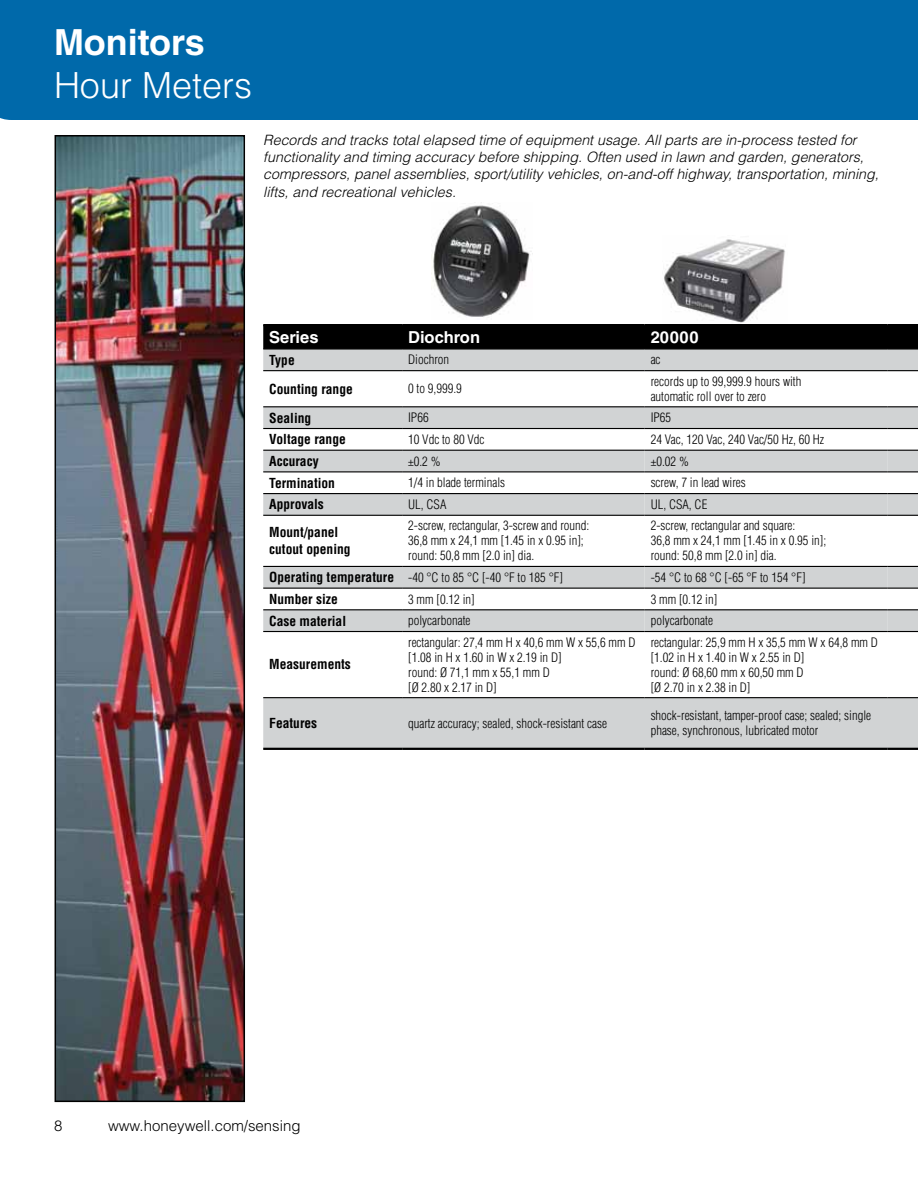
<style>
.page{position:relative;width:918px;height:1188px;background:#fff}
.page>*{position:absolute;margin:0;border:0;box-sizing:border-box;transform-origin:0 0}
.t1{font:300 36px "Helvetica LT Std";color:#fff}
.t2{font:700 36px "Helvetica LT Std";color:#fff}
.t3{font:700 16.5px "Helvetica LT Std";color:#fff}
.t4{font:300 15px "Helvetica LT Std";color:#000}
.t5{font:italic 300 14.25px/17.1px "Helvetica LT Std";color:#000}
.t6{font:700 condensed 13.5px/16.5px "Helvetica LT Std";color:#000}
.t7{font:300 condensed 12.75px/15px "Helvetica LT Std";color:#000}
.s1{font-weight:700;font-size:13.5px}
</style>
<div class="page">
<div style="left:0;top:0;width:918px;height:120px;background:#0069aa"></div>
<div style="left:263px;top:326px;width:655px;height:22px;background:#000"></div>
<svg style="left:263px;top:350px;width:655px;height:398px"></svg>
<svg style="left:645px;top:451px;width:242px;height:180px"></svg>
<hr style="left:263px;top:348px;width:139px;height:2px;background:#000">
<hr style="left:402px;top:348px;width:243px;height:2px;background:#000">
<hr style="left:645px;top:348px;width:242px;height:2px;background:#000">
<hr style="left:887px;top:348px;width:31px;height:2px;background:#000">
<hr style="left:263px;top:324px;width:139px;height:2px;background:#000">
<hr style="left:402px;top:324px;width:243px;height:2px;background:#000">
<hr style="left:645px;top:324px;width:242px;height:2px;background:#000">
<hr style="left:887px;top:324px;width:31px;height:2px;background:#000">
<hr style="left:402px;top:748px;width:243px;height:2px;background:#000">
<hr style="left:645px;top:748px;width:242px;height:2px;background:#000">
<hr style="left:887px;top:748px;width:31px;height:2px;background:#000">
<hr style="left:263px;top:748px;width:139px;height:2px;background:#000">
<hr style="left:263px;top:370px;width:139px;height:1px;background:#000">
<hr style="left:402px;top:370px;width:243px;height:1px;background:#000">
<hr style="left:645px;top:370px;width:242px;height:1px;background:#000">
<hr style="left:887px;top:370px;width:31px;height:1px;background:#000">
<hr style="left:263px;top:406px;width:139px;height:1px;background:#000">
<hr style="left:402px;top:406px;width:243px;height:1px;background:#000">
<hr style="left:645px;top:406px;width:242px;height:1px;background:#000">
<hr style="left:887px;top:406px;width:31px;height:1px;background:#000">
<hr style="left:263px;top:428px;width:139px;height:1px;background:#000">
<hr style="left:402px;top:428px;width:243px;height:1px;background:#000">
<hr style="left:645px;top:428px;width:242px;height:1px;background:#000">
<hr style="left:887px;top:428px;width:31px;height:1px;background:#000">
<hr style="left:263px;top:450px;width:139px;height:1px;background:#000">
<hr style="left:402px;top:450px;width:243px;height:1px;background:#000">
<hr style="left:645px;top:450px;width:242px;height:1px;background:#000">
<hr style="left:887px;top:450px;width:31px;height:1px;background:#000">
<hr style="left:263px;top:471px;width:139px;height:1px;background:#000">
<hr style="left:402px;top:471px;width:243px;height:1px;background:#000">
<hr style="left:645px;top:471px;width:242px;height:1px;background:#000">
<hr style="left:887px;top:471px;width:31px;height:1px;background:#000">
<hr style="left:263px;top:493px;width:139px;height:1px;background:#000">
<hr style="left:402px;top:493px;width:243px;height:1px;background:#000">
<hr style="left:645px;top:493px;width:242px;height:1px;background:#000">
<hr style="left:887px;top:493px;width:31px;height:1px;background:#000">
<hr style="left:263px;top:515px;width:139px;height:1px;background:#000">
<hr style="left:402px;top:515px;width:243px;height:1px;background:#000">
<hr style="left:645px;top:515px;width:242px;height:1px;background:#000">
<hr style="left:887px;top:515px;width:31px;height:1px;background:#000">
<hr style="left:263px;top:566px;width:139px;height:1px;background:#000">
<hr style="left:402px;top:566px;width:243px;height:1px;background:#000">
<hr style="left:645px;top:566px;width:242px;height:1px;background:#000">
<hr style="left:887px;top:566px;width:31px;height:1px;background:#000">
<hr style="left:263px;top:588px;width:139px;height:1px;background:#000">
<hr style="left:402px;top:588px;width:243px;height:1px;background:#000">
<hr style="left:645px;top:588px;width:242px;height:1px;background:#000">
<hr style="left:887px;top:588px;width:31px;height:1px;background:#000">
<hr style="left:263px;top:609px;width:139px;height:1px;background:#000">
<hr style="left:402px;top:609px;width:243px;height:1px;background:#000">
<hr style="left:645px;top:609px;width:242px;height:1px;background:#000">
<hr style="left:887px;top:609px;width:31px;height:1px;background:#000">
<hr style="left:263px;top:631px;width:139px;height:1px;background:#000">
<hr style="left:402px;top:631px;width:243px;height:1px;background:#000">
<hr style="left:645px;top:631px;width:242px;height:1px;background:#000">
<hr style="left:887px;top:631px;width:31px;height:1px;background:#000">
<hr style="left:263px;top:697px;width:139px;height:1px;background:#000">
<hr style="left:402px;top:697px;width:243px;height:1px;background:#000">
<hr style="left:645px;top:697px;width:242px;height:1px;background:#000">
<hr style="left:887px;top:697px;width:31px;height:1px;background:#000">
<img style="left:58px;top:138px;width:184px;height:961px">
<div style="left:55px;top:135px;width:190px;height:967px;border:2px solid #000"></div>
<img style="left:432px;top:205px;width:101px;height:112px">
<img style="left:663px;top:239px;width:122px;height:84px">
<h1 class="t2" style="left:54px;top:20px;width:152px">Monitors</h1>
<h1 class="t1" style="left:54px;top:63px;width:200px">Hour Meters</h1>
<p class="t5" style="left:263px;top:132px;width:617px">Records and tracks total elapsed time of equipment usage. All parts are in-process tested for functionality and timing accuracy before shipping. Often used in lawn and garden, generators, compressors, panel assemblies, sport/utility vehicles, on-and-off highway, transportation, mining, lifts, and recreational vehicles.</p>
<p class="t3" style="left:269px;top:327px;width:51px">Series</p>
<p class="t3" style="left:408px;top:327px;width:73px">Diochron</p>
<p class="t3" style="left:651px;top:327px;width:49px">20000</p>
<p class="t6" style="left:269px;top:351px;width:27px">Type</p>
<p class="t7" style="left:408px;top:352px;width:43px">Diochron</p>
<p class="t7" style="left:651px;top:352px;width:11px">ac</p>
<p class="t6" style="left:269px;top:380px;width:85px">Counting range</p>
<p class="t7" style="left:408px;top:381px;width:55px">0 to 9,999.9</p>
<p class="t7" style="left:651px;top:374px;width:152px">records up to 99,999.9 hours with automatic roll over to zero</p>
<p class="t6" style="left:269px;top:409px;width:44px">Sealing</p>
<p class="t7" style="left:408px;top:410px;width:22px">IP66</p>
<p class="t7" style="left:651px;top:410px;width:22px">IP65</p>
<p class="t6" style="left:269px;top:431px;width:78px">Voltage range</p>
<p class="t7" style="left:408px;top:432px;width:78px">10 Vdc to 80 Vdc</p>
<p class="t7" style="left:651px;top:432px;width:175px">24 Vac, 120 Vac, 240 Vac/50 Hz, 60 Hz</p>
<p class="t6" style="left:269px;top:453px;width:51px">Accuracy</p>
<p class="t7" style="left:408px;top:453px;width:34px">±0.2 %</p>
<p class="t7" style="left:651px;top:453px;width:40px">±0.02 %</p>
<p class="t6" style="left:269px;top:474px;width:67px">Termination</p>
<p class="t7" style="left:408px;top:475px;width:99px">1/4 in blade terminals</p>
<p class="t7" style="left:651px;top:475px;width:97px">screw, 7 in lead wires</p>
<p class="t6" style="left:269px;top:496px;width:56px">Approvals</p>
<p class="t7" style="left:408px;top:497px;width:40px">UL, CSA</p>
<p class="t7" style="left:651px;top:497px;width:58px">UL, CSA, CE</p>
<p class="t6" style="left:269px;top:524px;width:83px">Mount/panel cutout opening</p>
<p class="t7" style="left:408px;top:518px;width:183px">2-screw, rectangular, 3-screw and round:<br>36,8 mm x 24,1 mm [1.45 in x 0.95 in]; round: 50,8 mm [2.0 in] dia.</p>
<p class="t7" style="left:651px;top:518px;width:177px">2-screw, rectangular and square:<br>36,8 mm x 24,1 mm [1.45 in x 0.95 in]; round: 50,8 mm [2.0 in] dia.</p>
<p class="t7" style="left:269px;top:570px;width:295px"><span class="s1">Operating temperature</span> -40 °C to 85 °C [-40 °F to 185 °F]</p>
<p class="t7" style="left:651px;top:570px;width:156px">-54 °C to 68 °C [-65 °F to 154 °F]</p>
<p class="t6" style="left:269px;top:591px;width:70px">Number size</p>
<p class="t7" style="left:408px;top:591px;width:68px">3 mm [0.12 in]</p>
<p class="t7" style="left:651px;top:591px;width:68px">3 mm [0.12 in]</p>
<p class="t6" style="left:269px;top:612px;width:78px">Case material</p>
<p class="t7" style="left:408px;top:613px;width:64px">polycarbonate</p>
<p class="t7" style="left:651px;top:613px;width:64px">polycarbonate</p>
<p class="t6" style="left:269px;top:656px;width:83px">Measurements</p>
<p class="t7" style="left:408px;top:634px;width:229px">rectangular: 27,4 mm H x 40,6 mm W x 55,6 mm D [1.08 in H x 1.60 in W x 2.19 in D]<br>round: Ø 71,1 mm x 55,1 mm D<br>[Ø 2.80 x 2.17 in D]</p>
<p class="t7" style="left:651px;top:634px;width:229px">rectangular: 25,9 mm H x 35,5 mm W x 64,8 mm D [1.02 in H x 1.40 in W x 2.55 in D]<br>round: Ø 68,60 mm x 60,50 mm D<br>[Ø 2.70 in x 2.38 in D]</p>
<p class="t6" style="left:269px;top:715px;width:49px">Features</p>
<p class="t7" style="left:408px;top:716px;width:201px">quartz accuracy; sealed, shock-resistant case</p>
<p class="t7" style="left:651px;top:708px;width:222px">shock-resistant, tamper-proof case; sealed; single phase, synchronous, lubricated motor</p>
<p class="t4" style="left:54px;top:1117px;width:10px">8</p>
<p class="t4" style="left:108px;top:1117px;width:194px">www.honeywell.com/sensing</p>
</div>
